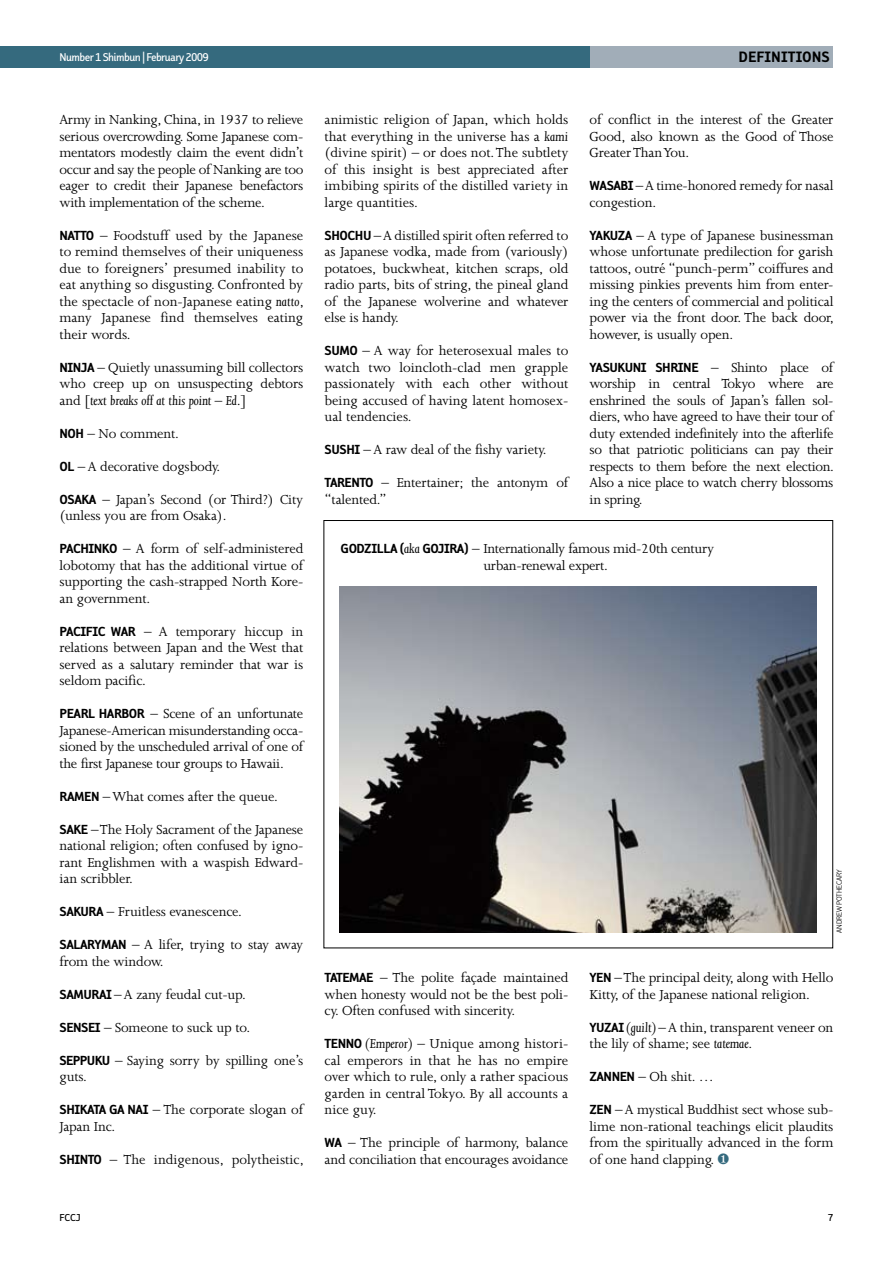
<style>
.page{position:relative;width:893px;height:1263px;background:#fff}
.page>*{position:absolute;margin:0;border:0;box-sizing:border-box;transform-origin:0 0}
.t1{font:18px "Faceplate Sans E Gauge";color:#000}
.t2{font:15.75px "Faceplate Sans E Gauge";letter-spacing:-.03em;color:#000}
.t3{font:15px/16.5px "Joanna";letter-spacing:-.01em;color:#000;text-align:justify}
.t4{font:13.5px "Faceplate Sans C Gauge";letter-spacing:-.045em;color:#fff}
.t5{font:12px "Faceplate Sans C Gauge";color:#000}
.t6{font:9px "Faceplate Sans A Gauge";letter-spacing:-.02em;color:#000}
.s1{font-family:"Faceplate Sans E Gauge";font-size:15.75px}
.s2{font-style:italic}
.s3{font-family:"Joanna";font-size:15px}
.s4{color:#356a7e}
</style>
<div class="page">
<div style="left:589px;top:47px;width:244px;height:21px;background:#a1adb8"></div>
<div style="left:0;top:47px;width:589px;height:21px;background:#356a7e"></div>
<img style="left:340px;top:586px;width:477px;height:347px">
<p class="t4" style="left:60px;top:50px;width:151px">Number 1 Shimbun | February 2009</p>
<p class="t3" style="left:60px;top:111px;width:245px">Army in Nanking, China, in 1937 to relieve serious overcrowding. Some Japanese com&shy;mentators modestly claim the event didn’t occur and say the people of Nanking are too eager to credit their Japanese benefactors with implementation of the scheme.</p>
<p class="t3" style="left:60px;top:227px;width:246px"><span class="s1">NATTO</span> – Foodstuff used by the Japanese to remind themselves of their uniqueness due to foreigners’ presumed inability to eat anything so disgusting. Confronted by the spectacle of non-Japanese eating <span class="s2">natto</span>, many Japanese find themselves eating their words.</p>
<p class="t3" style="left:60px;top:359px;width:245px"><span class="s1">NINJA</span> – Quietly unassuming bill collectors who creep up on unsuspecting debtors and [<span class="s2">text breaks off at this point – Ed.</span>]</p>
<p class="t3" style="left:60px;top:425px;width:121px"><span class="s1">NOH</span> – No comment.</p>
<p class="t3" style="left:60px;top:458px;width:162px"><span class="s1">OL</span> – A decorative dogsbody.</p>
<p class="t3" style="left:60px;top:491px;width:245px"><span class="s1">OSAKA</span> – Japan’s Second (or Third?) City (unless you are from Osaka).</p>
<p class="t3" style="left:60px;top:540px;width:245px"><span class="s1">PACHINKO</span> – A form of self-administered lobotomy that has the additional virtue of supporting the cash-strapped North Kore&shy;an government.</p>
<p class="t3" style="left:60px;top:623px;width:245px"><span class="s1">PACIFIC WAR</span> – A temporary hiccup in relations between Japan and the West that served as a salutary reminder that war is seldom pacific.</p>
<p class="t3" style="left:60px;top:705px;width:245px"><span class="s1">PEARL HARBOR</span> – Scene of an unfortunate Japanese-American misunderstanding occa&shy;sioned by the unscheduled arrival of one of the first Japanese tour groups to Hawaii.</p>
<p class="t3" style="left:60px;top:788px;width:220px"><span class="s1">RAMEN</span> – What comes after the queue.</p>
<p class="t3" style="left:60px;top:821px;width:245px"><span class="s1">SAKE</span> – The Holy Sacrament of the Japanese national religion; often confused by igno&shy;rant Englishmen with a waspish Edward&shy;ian scribbler.</p>
<p class="t3" style="left:60px;top:895px;width:245px;line-height:33px"><span class="s1">SAKURA</span> – Fruitless evanescence.<br><span class="s1">SALARYMAN</span> – A lifer, trying to stay away</p>
<p class="t3" style="left:60px;top:945px;width:245px;line-height:33px;text-align:left">from the window.<br><span class="s1">SAMURAI</span> – A zany feudal cut-up.<br><span class="s1">SENSEI</span> – Someone to suck up to.<br><span class="s1">SEPPUKU</span> – Saying sorry by spilling one’s</p>
<p class="t3" style="left:60px;top:1060px;width:245px;line-height:33px">guts.<br><span class="s1">SHIKATA GA NAI</span> – The corporate slogan of</p>
<p class="t3" style="left:60px;top:1110px;width:246px;line-height:33px">Japan Inc.<br><span class="s1">SHINTO</span> – The indigenous, polytheistic,</p>
<p class="t5" style="left:60px;top:1211px;width:23px">FCCJ</p>
<p class="t1" style="left:738px;top:47px;width:93px">DEFINITIONS</p>
<p class="t3" style="left:325px;top:111px;width:245px">animistic religion of Japan, which holds that everything in the universe has a <span class="s2">kami </span>(divine spirit) – or does not. The subtlety of this insight is best appreciated after imbibing spirits of the distilled variety in large quantities.</p>
<p class="t3" style="left:325px;top:227px;width:245px"><span class="s1">SHOCHU</span> – A distilled spirit often referred to as Japanese vodka, made from (variously) potatoes, buckwheat, kitchen scraps, old radio parts, bits of string, the pineal gland of the Japanese wolverine and whatever else is handy.</p>
<p class="t3" style="left:325px;top:342px;width:245px"><span class="s1">SUMO</span> – A way for heterosexual males to watch two loincloth-clad men grapple passionately with each other without being accused of having latent homosex&shy;ual tendencies.</p>
<p class="t3" style="left:325px;top:441px;width:224px"><span class="s1">SUSHI</span> – A raw deal of the fishy variety.</p>
<p class="t3" style="left:325px;top:474px;width:245px"><span class="s1">TARENTO</span> – Entertainer; the antonym of “talented.”</p>
<p class="t3" style="left:590px;top:111px;width:245px">of conflict in the interest of the Greater Good, also known as the Good of Those Greater Than You.</p>
<p class="t3" style="left:590px;top:177px;width:245px"><span class="s1">WASABI</span> – A time-honored remedy for nasal congestion.</p>
<p class="t3" style="left:590px;top:227px;width:246px"><span class="s1">YAKUZA</span> – A type of Japanese businessman whose unfortunate predilection for garish tattoos, outré “punch-perm” coiffures and missing pinkies prevents him from enter&shy;ing the centers of commercial and political power via the front door. The back door, however, is usually open.</p>
<p class="t2" style="left:590px;top:358px;width:245px">YASUKUNI SHRINE <span class="s3">– Shinto place of</span></p>
<p class="t3" style="left:590px;top:375px;width:246px">worship in central Tokyo where are enshrined the souls of Japan’s fallen sol&shy;diers, who have agreed to have their tour of duty extended indefinitely into the afterlife so that patriotic politicians can pay their respects to them before the next election.<br>Also a nice place to watch cherry blossoms in spring.</p>
<p class="t3" style="left:483px;top:540px;width:232px;text-indent:-143px"><span class="s1">GODZILLA (</span><span class="s2">aka</span> <span class="s1">GOJIRA)</span> – Internationally famous mid-20th century urban-renewal expert.</p>
<p class="t6" style="left:835px;top:933px;width:65px;rotate:-90deg">ANDREW POTHECARY</p>
<p class="t3" style="left:325px;top:969px;width:245px"><span class="s1">TATEMAE</span> – The polite façade maintained when honesty would not be the best poli&shy;cy. Often confused with sincerity.</p>
<p class="t3" style="left:325px;top:1035px;width:245px"><span class="s1">TENNO</span> <span class="s2">(Emperor)</span> – Unique among histori&shy;cal emperors in that he has no empire over which to rule, only a rather spacious garden in central Tokyo. By all accounts a nice guy.</p>
<p class="t3" style="left:325px;top:1134px;width:245px"><span class="s1">WA</span> – The principle of harmony, balance and conciliation that encourages avoidance</p>
<p class="t3" style="left:590px;top:969px;width:245px"><span class="s1">YEN</span> – The principal deity, along with Hello<br>Kitty, of the Japanese national religion.</p>
<p class="t3" style="left:590px;top:1019px;width:245px"><span class="s1">YUZAI</span> <span class="s2">(guilt)</span>– A thin, transparent veneer on the lily of shame; see <span class="s2">tatemae</span>.</p>
<p class="t3" style="left:590px;top:1060px;width:245px;line-height:33px"><span class="s1">ZANNEN</span> – Oh shit. …<br><span class="s1">ZEN</span> – A mystical Buddhist sect whose sub-</p>
<p class="t3" style="left:590px;top:1118px;width:245px">lime non-rational teachings elicit plaudits from the spiritually advanced in the form of one hand clapping. <span class="s4">❶</span></p>
</div>
